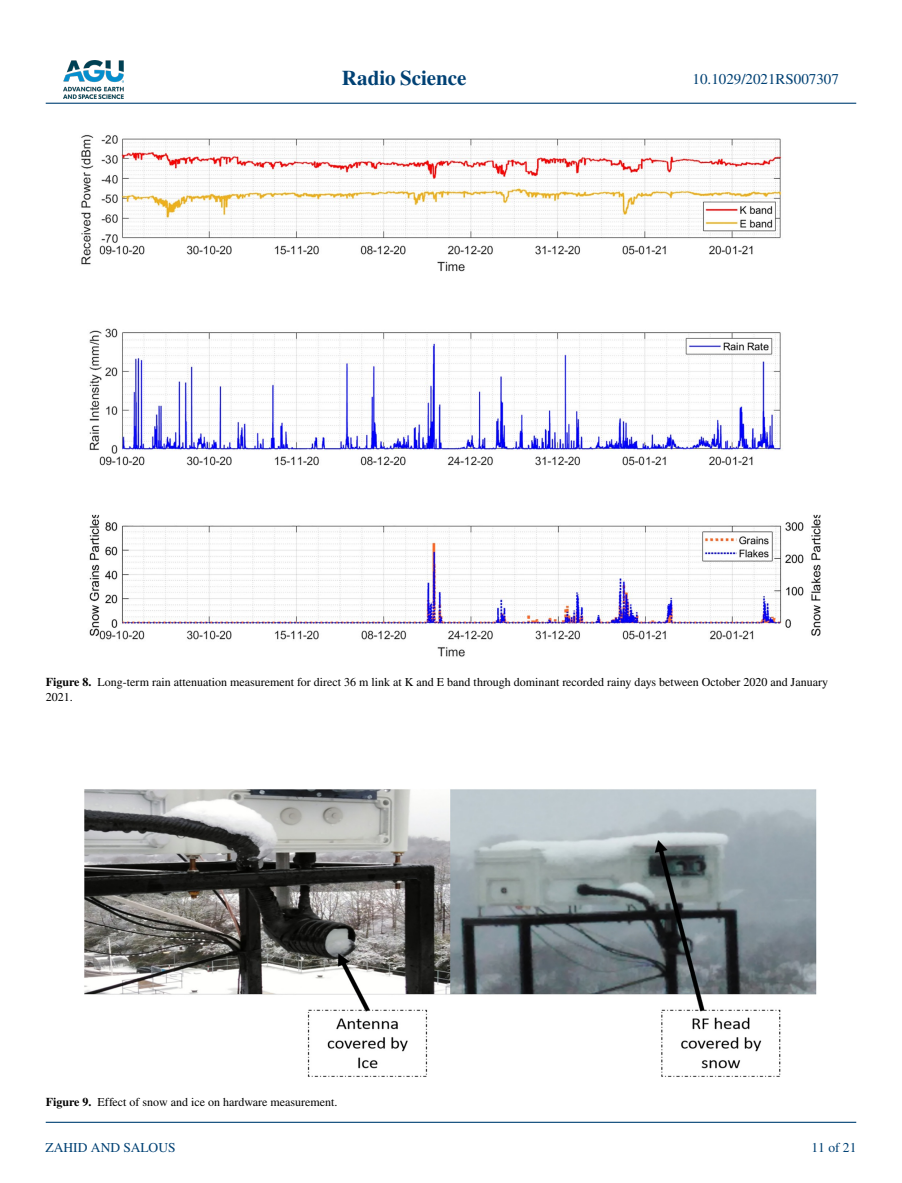
<style>
.page{position:relative;width:902px;height:1183px;background:#fff}
.page>*{position:absolute;margin:0;border:0;box-sizing:border-box;transform-origin:0 0}
.t1{font:700 21px "STIX";color:#004174}
.t2{font:15px "STIX";color:#004174}
.t3{font:13.5px "STIX";color:#004174}
.t4{font:12px/15px "STIX";color:#000}
.s1{font-weight:700}
</style>
<div class="page">
<img style="left:63px;top:60px;width:60px;height:39px">
<hr style="left:46px;top:103px;width:810px;height:1px;background:#004174">
<hr style="left:46px;top:1121px;width:810px;height:1px;background:#004174">
<img style="left:81px;top:135px;width:740px;height:522px">
<img style="left:84px;top:789px;width:733px;height:288px">
<h1 class="t1" style="left:342px;top:66px;width:126px">Radio Science</h1>
<p class="t2" style="left:692px;top:69px;width:148px">10.1029/2021RS007307</p>
<p class="t4" style="left:46px;top:674px;width:784px"><span class="s1">Figure 8.</span> Long-term rain attenuation measurement for direct 36 m link at K and E band through dominant recorded rainy days between October 2020 and January<br>2021.</p>
<p class="t4" style="left:46px;top:1095px;width:293px"><span class="s1">Figure 9.</span> Effect of snow and ice on hardware measurement.</p>
<p class="t3" style="left:45px;top:1138px;width:132px">ZAHID AND SALOUS</p>
<p class="t3" style="left:811px;top:1138px;width:46px">11 of 21</p>
</div>
